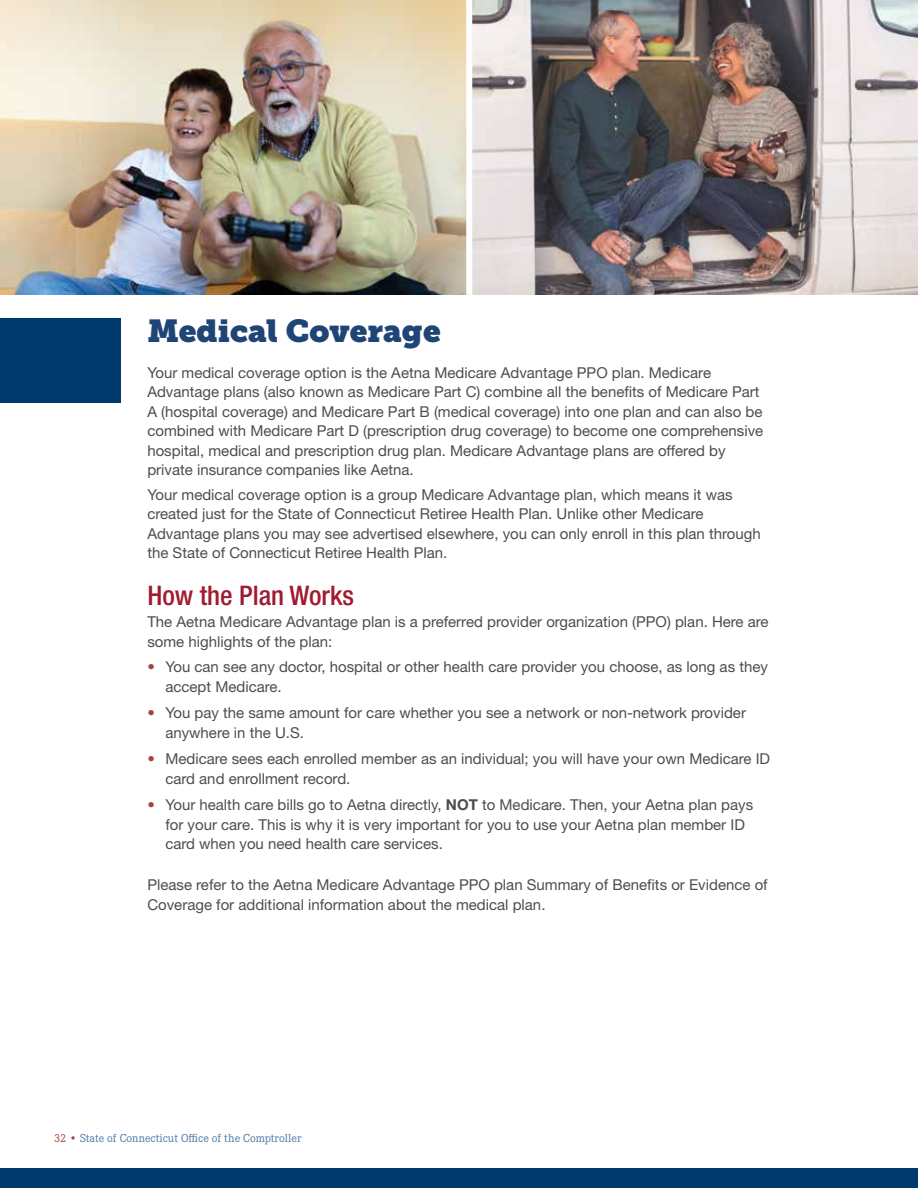
<style>
.page{position:relative;width:918px;height:1188px;background:#fff}
.page>*{position:absolute;margin:0;border:0;box-sizing:border-box;transform-origin:0 0}
.t1{font:31.5px "Museo Slab";color:#1f4576}
.t2{font:500 condensed 27px "Helvetica Neue LT Std";color:#a11b30}
.t3{font:15px/19.5px "Helvetica Neue LT Std";color:#4d4d4f}
.t4{font:12px "Corporate E Pro";color:#517dab}
.s1{font-stretch:condensed;color:#ab4043}
.s2{font-weight:700}
.s3{color:#ab4043}
</style>
<div class="page">
<div style="left:0;top:319px;width:122px;height:84px;background:#00396c"></div>
<img style="left:0;top:0;width:918px;height:295px">
<div style="left:466px;top:0;width:6px;height:295px;background:#fff"></div>
<div style="left:0;top:1168px;width:918px;height:20px;background:#00396c"></div>
<h1 class="t1" style="left:147px;top:312px;width:295px">Medical Coverage</h1>
<p class="t3" style="left:147px;top:362px;width:617px">Your medical coverage option is the Aetna Medicare Advantage PPO plan. Medicare Advantage plans (also known as Medicare Part C) combine all the benefits of Medicare Part A (hospital coverage) and Medicare Part B (medical coverage) into one plan and can also be combined with Medicare Part D (prescription drug coverage) to become one comprehensive hospital, medical and prescription drug plan. Medicare Advantage plans are offered by private insurance companies like Aetna.</p>
<p class="t3" style="left:147px;top:484px;width:615px">Your medical coverage option is a group Medicare Advantage plan, which means it was created just for the State of Connecticut Retiree Health Plan. Unlike other Medicare Advantage plans you may see advertised elsewhere, you can only enroll in this plan through the State of Connecticut Retiree Health Plan.</p>
<h2 class="t2" style="left:147px;top:580px;width:208px">How the Plan Works</h2>
<p class="t3" style="left:147px;top:612px;width:623px">The Aetna Medicare Advantage plan is a preferred provider organization (PPO) plan. Here are some highlights of the plan:</p>
<p class="t3" style="left:165px;top:657px;width:604px;text-indent:-18px"><span class="s1">•</span> You can see any doctor, hospital or other health care provider you choose, as long as they accept Medicare.</p>
<p class="t3" style="left:165px;top:703px;width:582px;text-indent:-18px"><span class="s1">•</span> You pay the same amount for care whether you see a network or non-network provider anywhere in the U.S.</p>
<p class="t3" style="left:165px;top:749px;width:606px;text-indent:-18px"><span class="s1">•</span> Medicare sees each enrolled member as an individual; you will have your own Medicare ID card and enrollment record.</p>
<p class="t3" style="left:165px;top:795px;width:589px;text-indent:-18px"><span class="s1">•</span> Your health care bills go to Aetna directly, <span class="s2">NOT</span> to Medicare. Then, your Aetna plan pays for your care. This is why it is very important for you to use your Aetna plan member ID card when you need health care services.</p>
<p class="t3" style="left:147px;top:875px;width:622px">Please refer to the Aetna Medicare Advantage PPO plan Summary of Benefits or Evidence of<br>Coverage for additional information about the medical plan.</p>
<p class="t4" style="left:54px;top:1130px;width:249px"><span class="s3">32 •</span> State of Connecticut Office of the Comptroller</p>
</div>
